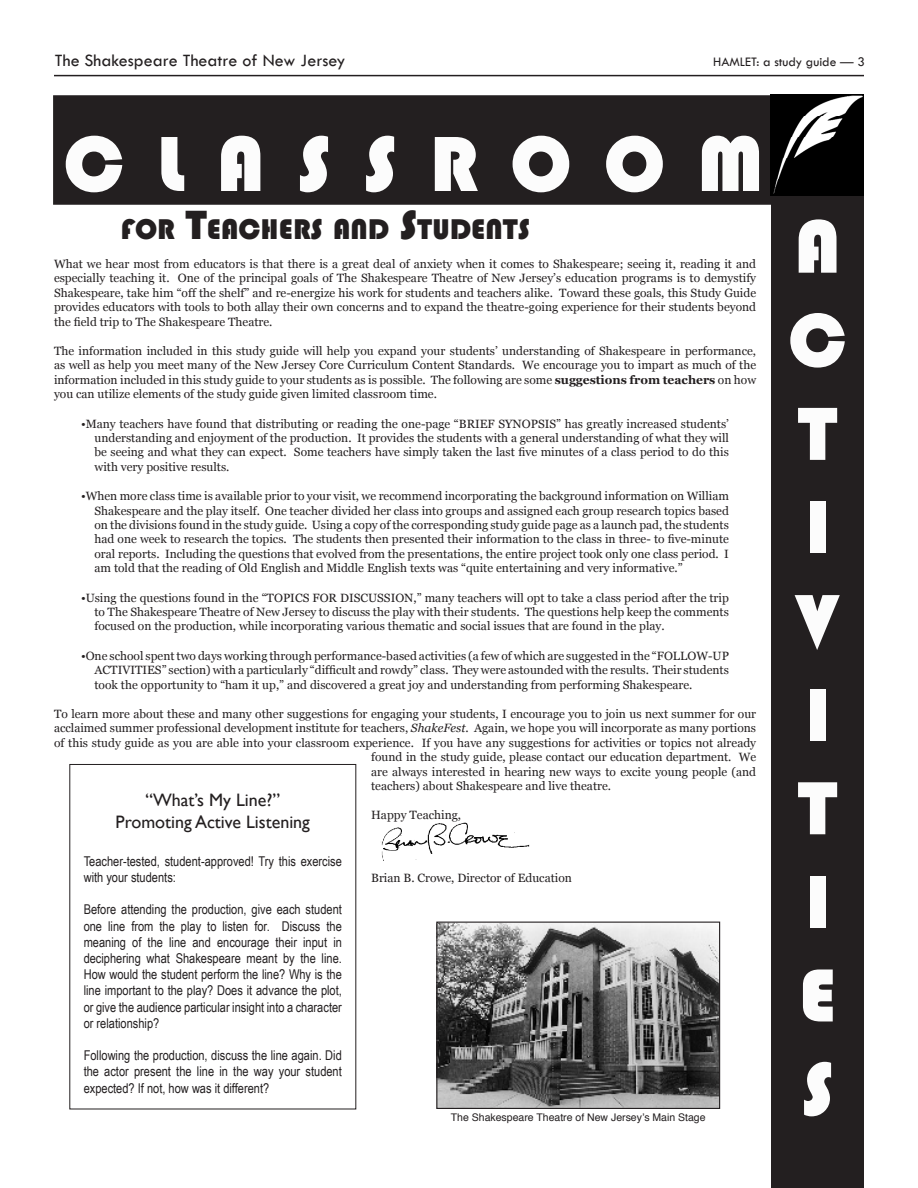
<style>
.page{position:relative;width:918px;height:1188px;background:#fff}
.page>*{position:absolute;margin:0;border:0;box-sizing:border-box;transform-origin:0 0}
.Main_Headers{font:81px "Bauhaus 93";color:#fcfcfc}
.Main_Headers-2{font:78px "Bauhaus 93";color:#fcfcfc}
.Main_Headers-3{font:29.4px "Bauhaus 93";color:#231f20}
.Will_s_Box{font:18px "Gill Sans";color:#231f20}
.t1{font:18px "Tw Cen";color:#231f20}
.t2{font:13.5px/16.2px "Arial Narrow";color:#231f20;text-align:justify}
.t3{font:13.5px "Tw Cen";color:#231f20}
.t4{font:12px/14.4px "Georgia";color:#231f20;text-align:justify}
.t5{font:10.5px "Helvetica";color:#231f20}
.s1{font-size:42px}
.s2{font-weight:700}
.s3{font-style:italic}
</style>
<div class="page">
<hr style="left:54px;top:75px;width:810px;height:1px;background:#231f20">
<div style="left:54px;top:96px;width:721px;height:108px;background:#231f20"></div>
<div style="left:53px;top:95px;width:722px;height:110px;border:2px solid #231f20"></div>
<img style="left:381px;top:822px;width:148px;height:39px">
<div style="left:771px;top:191px;width:93px;height:997px;background:#231f20"></div>
<img style="left:771px;top:95px;width:93px;height:101px">
<img style="left:438px;top:924px;width:280px;height:183px">
<div style="left:436px;top:922px;width:284px;height:187px;border:1px solid #231f20"></div>
<h3 class="t1" style="left:55px;top:50px;width:292px">The Shakespeare Theatre of New Jersey</h3>
<p class="t3" style="left:713px;top:54px;width:153px">HAMLET: a study guide — 3</p>
<p class="Main_Headers" style="left:64px;top:118px;width:228px">CLASSROO</p>
<p class="Main_Headers" style="left:698px;top:118px;width:67px">M</p>
<p class="Main_Headers-3" style="left:121px;top:212px;width:411px">FOR <span class="s1">T</span>EACHERS AND <span class="s1">S</span>TUDENTS</p>
<p class="Main_Headers-2" style="left:795px;top:203px;width:39px">A</p>
<p class="t4" style="left:54px;top:257px;width:704px">What we hear most from educators is that there is a great deal of anxiety when it comes to Shakespeare; seeing it, reading it and especially teaching it. One of the principal goals of The Shakespeare Theatre of New Jersey’s education programs is to demystify Shakespeare, take him “off the shelf” and re-energize his work for students and teachers alike. Toward these goals, this Study Guide provides educators with tools to both allay their own concerns and to expand the theatre-going experience for their students beyond the field trip to The Shakespeare Theatre.</p>
<p class="t4" style="left:54px;top:344px;width:704px">The information included in this study guide will help you expand your students’ understanding of Shakespeare in performance, as well as help you meet many of the New Jersey Core Curriculum Content Standards. We encourage you to impart as much of the information included in this study guide to your students as is possible. The following are some <span class="s2">suggestions from teachers</span> on how you can utilize elements of the study guide given limited classroom time.</p>
<p class="t4" style="left:94px;top:416px;width:636px;text-indent:-14px">•Many teachers have found that distributing or reading the one-page “BRIEF SYNOPSIS” has greatly increased students’ understanding and enjoyment of the production. It provides the students with a general understanding of what they will be seeing and what they can expect. Some teachers have simply taken the last five minutes of a class period to do this with very positive results.</p>
<p class="t4" style="left:94px;top:489px;width:636px;text-indent:-14px">•When more class time is available prior to your visit, we recommend incorporating the background information on William Shakespeare and the play itself. One teacher divided her class into groups and assigned each group research topics based on the divisions found in the study guide. Using a copy of the corresponding study guide page as a launch pad, the students had one week to research the topics. The students then presented their information to the class in three- to five-minute oral reports. Including the questions that evolved from the presentations, the entire project took only one class period. I am told that the reading of Old English and Middle English texts was “quite entertaining and very informative.”</p>
<p class="t4" style="left:94px;top:590px;width:636px;text-indent:-14px">•Using the questions found in the “TOPICS FOR DISCUSSION,” many teachers will opt to take a class period after the trip to The Shakespeare Theatre of New Jersey to discuss the play with their students. The questions help keep the comments focused on the production, while incorporating various thematic and social issues that are found in the play.</p>
<p class="t4" style="left:94px;top:649px;width:636px;text-indent:-14px">•One school spent two days working through performance-based activities (a few of which are suggested in the “FOLLOW-UP ACTIVITIES” section) with a particularly “difficult and rowdy” class. They were astounded with the results. Their students took the opportunity to “ham it up,” and discovered a great joy and understanding from performing Shakespeare.</p>
<p class="t4" style="left:54px;top:707px;width:704px">To learn more about these and many other suggestions for engaging your students, I encourage you to join us next summer for our</p>
<p class="t4" style="left:54px;top:721px;width:704px">acclaimed summer professional development institute for teachers, <span class="s3">ShakeFest</span>. Again, we hope you will incorporate as many portions</p>
<p class="t4" style="left:54px;top:736px;width:704px">of this study guide as you are able into your classroom experience. If you have any suggestions for activities or topics not already</p>
<p class="t4" style="left:371px;top:750px;width:387px">found in the study guide, please contact our education department. We</p>
<p class="t4" style="left:371px;top:764px;width:386px">are always interested in hearing new ways to excite young people (and</p>
<p class="t4" style="left:371px;top:779px;width:241px">teachers) about Shakespeare and live theatre.</p>
<p class="t4" style="left:371px;top:808px;width:91px">Happy Teaching,</p>
<p class="Main_Headers-2" style="left:788px;top:296px;width:56px">C</p>
<p class="Main_Headers-2" style="left:798px;top:390px;width:42px">T</p>
<p class="Main_Headers-2" style="left:805px;top:483px;width:27px">I</p>
<p class="Main_Headers-2" style="left:797px;top:577px;width:42px">V</p>
<p class="Main_Headers-2" style="left:805px;top:671px;width:27px">I</p>
<p class="Main_Headers-2" style="left:798px;top:764px;width:42px">T</p>
<p class="Will_s_Box" style="left:146px;top:790px;width:136px">“What’s My Line?”</p>
<p class="Will_s_Box" style="left:116px;top:811px;width:196px">Promoting Active Listening</p>
<p class="t2" style="left:84px;top:852px;width:260px">Teacher-tested, student-approved! Try this exercise with your students:</p>
<p class="t2" style="left:84px;top:901px;width:260px">Before attending the production, give each student one line from the play to listen for. Discuss the meaning of the line and encourage their input in deciphering what Shakespeare meant by the line.<br>How would the student perform the line? Why is the line important to the play? Does it advance the plot, or give the audience particular insight into a character or relationship?</p>
<p class="t2" style="left:84px;top:1047px;width:260px">Following the production, discuss the line again. Did the actor present the line in the way your student expected? If not, how was it different?</p>
<p class="t4" style="left:371px;top:871px;width:202px">Brian B. Crowe, Director of Education</p>
<p class="Main_Headers-2" style="left:805px;top:858px;width:27px">I</p>
<p class="Main_Headers-2" style="left:799px;top:951px;width:31px">E</p>
<p class="Main_Headers-2" style="left:801px;top:1045px;width:29px">S</p>
<p class="t5" style="left:451px;top:1109px;width:256px">The Shakespeare Theatre of New Jersey’s Main Stage</p>
</div>
